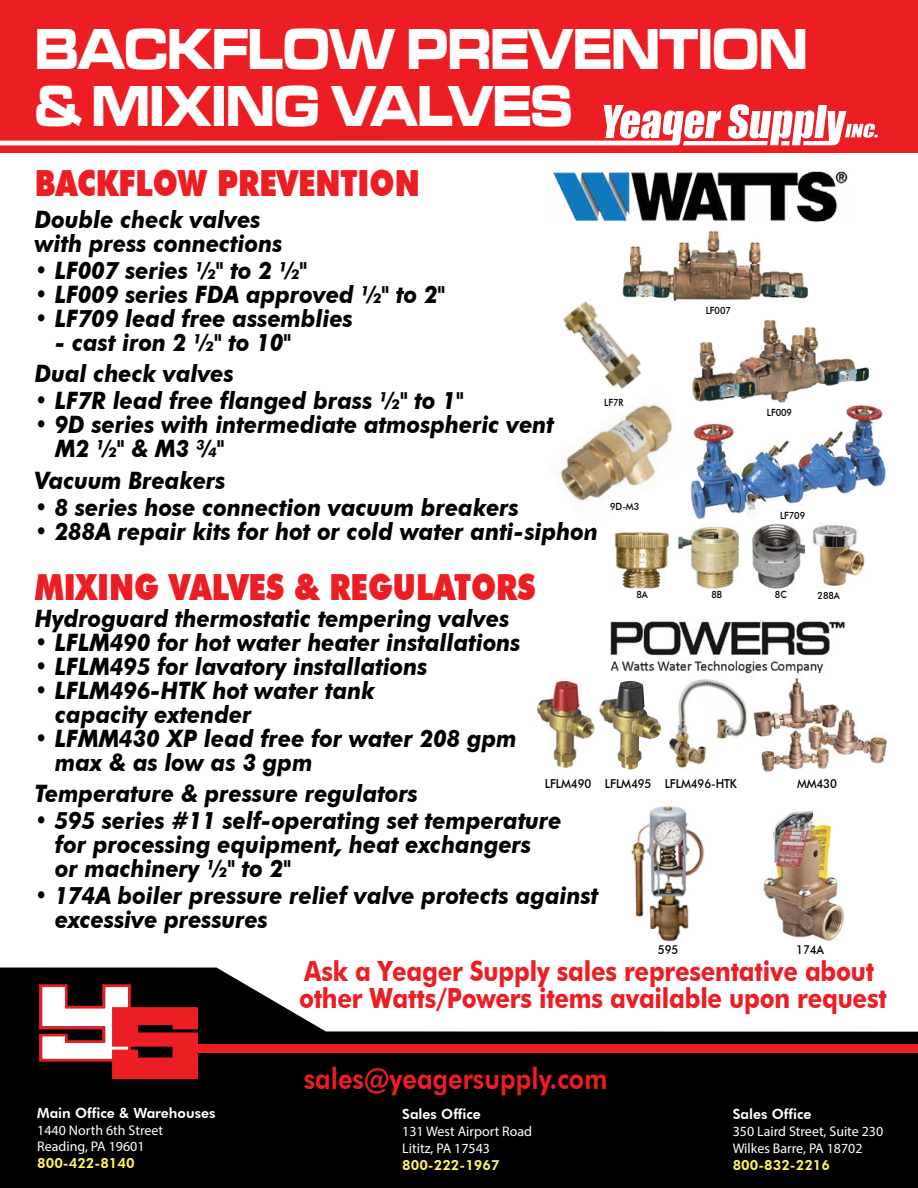
<style>
.page{position:relative;width:918px;height:1188px;background:#fff}
.page>*{position:absolute;margin:0;border:0;box-sizing:border-box;transform-origin:0 0}
.t1{font:700 expanded 60px/56.7px "Microgramma DOT";color:#fff;scale:.79 1}
.t2{font:900 36px "Futura BT";color:#ed1d24;scale:.82 1}
.t3{font:800 29.1px "Futura BT";color:#ed1d24;scale:.87 1}
.t4{font:700 27.75px/27px "Futura BT";letter-spacing:-.01em;color:#ed1d24;scale:.86 1}
.t5{font:italic 700 24px/24px "Futura BT";color:#000;scale:.92 1}
.t6{font:700 13.95px/16.8px "Futura Bk";color:#fff}
.t7{font:800 13.95px "Futura BT";color:#fff}
.t8{font:800 13.95px "Futura BT";color:#fff45f}
.t9{font:500 12.45px "Futura BT";letter-spacing:-.01em;color:#000;scale:.92 1}
.t10{font:500 9.9px "Futura BT";letter-spacing:-.01em;color:#000;scale:.92 1}
</style>
<div class="page">
<img style="left:669px;top:679px;width:78px;height:90px">
<img style="left:753px;top:678px;width:134px;height:95px">
<img style="left:536px;top:680px;width:59px;height:89px">
<img style="left:631px;top:806px;width:74px;height:136px">
<svg style="left:0;top:968px;width:918px;height:220px;fill:#000"></svg>
<div style="left:193px;top:1044px;width:725px;height:9px;background:#ed1d24"></div>
<svg style="left:39px;top:984px;width:159px;height:95px"></svg>
<div style="left:0;top:0;width:918px;height:152px;background:#ed1d24"></div>
<svg style="left:0;top:104px;width:878px;height:42px"></svg>
<img style="left:621px;top:230px;width:188px;height:71px">
<img style="left:692px;top:319px;width:177px;height:83px">
<img style="left:560px;top:385px;width:143px;height:116px">
<img style="left:687px;top:402px;width:200px;height:118px">
<img style="left:561px;top:300px;width:81px;height:92px">
<img style="left:610px;top:621px;width:235px;height:55px">
<img style="left:614px;top:531px;width:57px;height:59px">
<img style="left:678px;top:526px;width:62px;height:63px">
<img style="left:752px;top:523px;width:53px;height:66px">
<img style="left:812px;top:525px;width:53px;height:62px">
<img style="left:763px;top:810px;width:81px;height:131px">
<img style="left:553px;top:171px;width:295px;height:51px">
<img style="left:599px;top:681px;width:62px;height:89px">
<h1 class="t1" style="left:35px;top:21px;width:979px">BACKFLOW PREVENTION &amp; MIXING VALVES</h1>
<h2 class="t2" style="left:35px;top:162px;width:471px">BACKFLOW PREVENTION</h2>
<p class="t5" style="left:35px;top:207px;width:271px">Double check valves with press connections</p>
<p class="t5" style="left:35px;top:258px;width:297px">• LF007 series ½" to 2 ½"</p>
<p class="t5" style="left:35px;top:282px;width:448px">• LF009 series FDA approved ½" to 2"</p>
<p class="t5" style="left:35px;top:306px;width:347px">• LF709 lead free assemblies</p>
<p class="t5" style="left:35px;top:326px;width:280px;line-height:31.5px;text-indent:20px">- cast iron 2 ½" to 10"<br>Dual check valves</p>
<p class="t5" style="left:35px;top:389px;width:468px">• LF7R lead free flanged brass ½" to 1"</p>
<p class="t5" style="left:55px;top:413px;width:544px;text-indent:-20px">• 9D series with intermediate atmospheric vent<br>M2 ½" &amp; M3 ¾"</p>
<p class="t5" style="left:35px;top:468px;width:209px">Vacuum Breakers</p>
<p class="t5" style="left:35px;top:495px;width:528px">• 8 series hose connection vacuum breakers</p>
<p class="t5" style="left:35px;top:519px;width:614px">• 288A repair kits for hot or cold water anti-siphon</p>
<h2 class="t2" style="left:35px;top:565px;width:612px">MIXING VALVES &amp; REGULATORS</h2>
<p class="t5" style="left:35px;top:606px;width:517px">Hydroguard thermostatic tempering valves</p>
<p class="t5" style="left:35px;top:630px;width:530px">• LFLM490 for hot water heater installations</p>
<p class="t5" style="left:35px;top:654px;width:428px">• LFLM495 for lavatory installations</p>
<p class="t5" style="left:55px;top:678px;width:349px;text-indent:-20px">• LFLM496-HTK hot water tank capacity extender</p>
<p class="t5" style="left:55px;top:726px;width:503px;text-indent:-20px">• LFMM430 XP lead free for water 208 gpm max &amp; as low as 3 gpm</p>
<p class="t5" style="left:35px;top:782px;width:418px">Temperature &amp; pressure regulators</p>
<p class="t5" style="left:55px;top:809px;width:552px;text-indent:-20px">• 595 series #11 self-operating set temperature for processing equipment, heat exchangers<br>or machinery ½" to 2"</p>
<p class="t5" style="left:55px;top:884px;width:592px;text-indent:-20px">• 174A boiler pressure relief valve protects against excessive pressures</p>
<p class="t10" style="left:706px;top:304px;width:29px">LF007</p>
<p class="t10" style="left:604px;top:397px;width:23px">LF7R</p>
<p class="t10" style="left:767px;top:406px;width:29px">LF009</p>
<p class="t10" style="left:610px;top:501px;width:33px">9D-M3</p>
<p class="t10" style="left:780px;top:510px;width:29px">LF709</p>
<p class="t10" style="left:637px;top:588px;width:14px">8A</p>
<p class="t10" style="left:711px;top:588px;width:13px">8B</p>
<p class="t10" style="left:775px;top:588px;width:14px">8C</p>
<p class="t10" style="left:818px;top:589px;width:26px">288A</p>
<p class="t9" style="left:665px;top:776px;width:80px">LFLM496-HTK</p>
<p class="t9" style="left:797px;top:776px;width:45px">MM430</p>
<p class="t9" style="left:545px;top:776px;width:117px">LFLM490 LFLM495</p>
<p class="t9" style="left:796px;top:942px;width:32px">174A</p>
<p class="t4" style="left:299px;top:958px;width:685px">Ask a Yeager Supply sales representative about other Watts/Powers items available upon request</p>
<p class="t9" style="left:658px;top:942px;width:24px">595</p>
<p class="t7" style="left:37px;top:1104px;width:180px">Main Office &amp; Warehouses</p>
<p class="t6" style="left:37px;top:1121px;width:127px">1440 North 6th Street<br>Reading, PA 19601</p>
<p class="t8" style="left:37px;top:1155px;width:99px">800-422-8140</p>
<p class="t3" style="left:304px;top:1061px;width:351px">sales@yeagersupply.com</p>
<p class="t7" style="left:402px;top:1106px;width:80px">Sales Office</p>
<p class="t6" style="left:402px;top:1123px;width:131px">131 West Airport Road<br>Lititz, PA 17543</p>
<p class="t8" style="left:402px;top:1156px;width:99px">800-222-1967</p>
<p class="t7" style="left:733px;top:1106px;width:80px">Sales Office</p>
<p class="t6" style="left:733px;top:1123px;width:152px">350 Laird Street, Suite 230<br>Wilkes Barre, PA 18702</p>
<p class="t8" style="left:733px;top:1156px;width:99px">800-832-2216</p>
</div>
